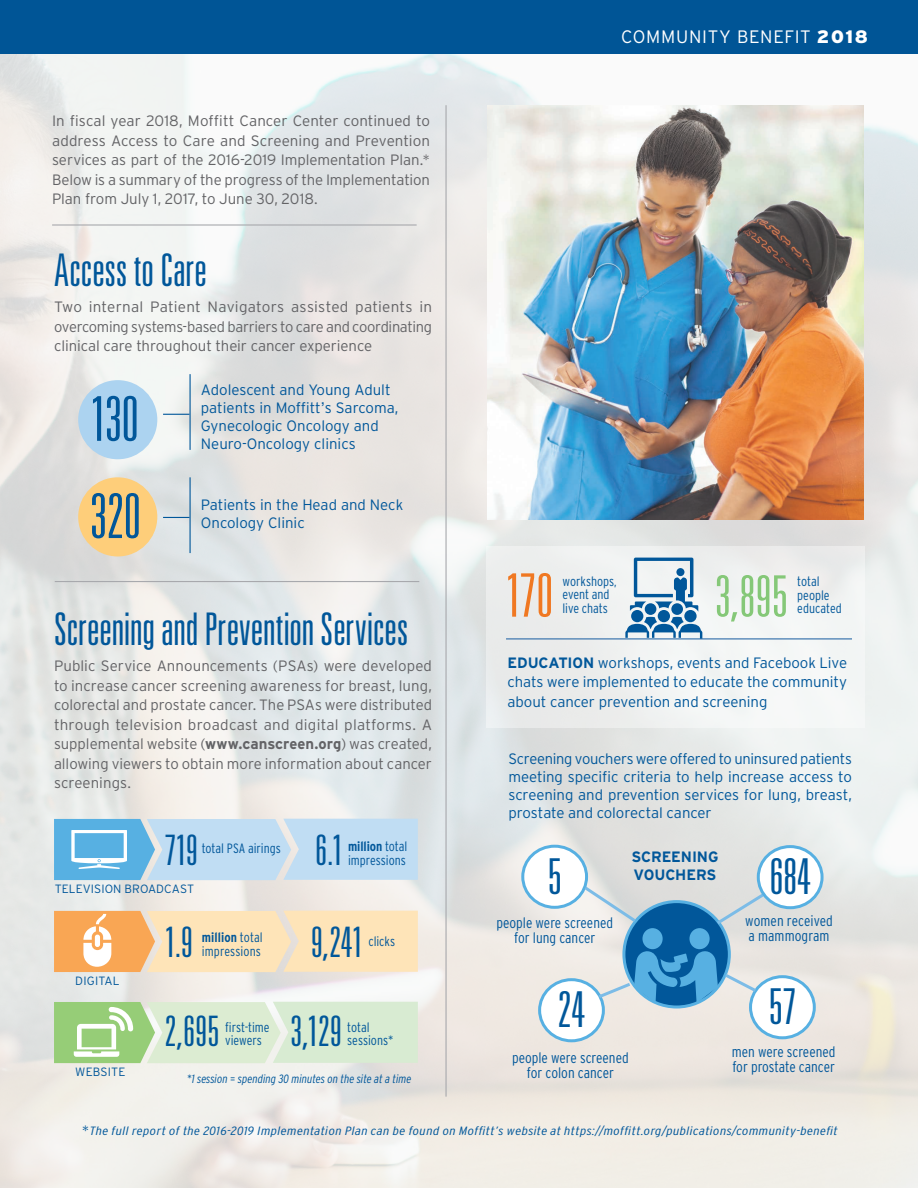
<style>
.page{position:relative;width:918px;height:1188px;background:#fff}
.page>*{position:absolute;margin:0;border:0;box-sizing:border-box;transform-origin:0 0}
.t1{font:300 ultra-condensed 61.8px "Univers LT Std";letter-spacing:-.005em;color:#01579a}
.t2{font:300 ultra-condensed 60px "Univers LT Std";color:#f07822}
.t3{font:300 ultra-condensed 57px "Univers LT Std";color:#85c878}
.t4{font:300 ultra-condensed 49.5px "Univers LT Std";color:#01579a}
.t5{font:300 ultra-condensed 45px "Univers LT Std";letter-spacing:-.005em;color:#01579a}
.t6{font:300 ultra-condensed 42px "Univers LT Std";letter-spacing:-.01em;color:#01579a}
.t7{font:300 18px "Interstate";letter-spacing:.04em;color:#fff}
.t8{font:300 15px/19.5px "Interstate";letter-spacing:-.005em;color:#636366;text-align:justify}
.t9{font:300 15px/18px "Interstate";color:#01579a}
.t10{font:300 condensed 15px/15px "Interstate";color:#01579a;text-align:center}
.t11{font:700 15px/18px "Interstate";letter-spacing:-.01em;color:#01579a}
.t12{font:300 condensed 13.5px/13.5px "Interstate";color:#01579a}
.t13{font:italic 300 condensed 12px "Interstate";letter-spacing:.02em;color:#01579a;scale:1.2 1}
.t14{font:italic 300 condensed 12px "Interstate";color:#01579a}
.t15{font:300 12px "Interstate";letter-spacing:.01em;color:#01579a}
.s1{font-family:"Helvetica Neue LT Std";font-weight:400}
.s2{font-weight:700}
.s3{font-weight:900}
.s4{font-style:normal;font-stretch:normal;font-size:15px}
</style>
<div class="page">
<img style="left:0;top:54px;width:918px;height:1134px">
<div style="left:487px;top:546px;width:378px;height:182px;background:#f0f1f1"></div>
<div style="left:0;top:0;width:918px;height:54px;background:#01579a"></div>
<img style="left:487px;top:105px;width:377px;height:414px">
<div style="left:78px;top:380px;width:79px;height:79px;background:#acd3f0;border-radius:50%"></div>
<hr style="left:190px;top:374px;width:1px;height:76px;background:#01579a">
<svg style="left:163px;top:414px;width:27px;height:1px"></svg>
<div style="left:78px;top:477px;width:79px;height:79px;background:#fece7a;border-radius:50%"></div>
<hr style="left:190px;top:477px;width:1px;height:76px;background:#01579a">
<svg style="left:163px;top:517px;width:27px;height:1px"></svg>
<svg style="left:54px;top:819px;width:364px;height:61px;background:#acd4ee"></svg>
<svg style="left:54px;top:1002px;width:364px;height:61px;background:#cde6c1"></svg>
<hr style="left:55px;top:581px;width:364px;height:1px;background:#a8a9ad">
<hr style="left:445px;top:105px;width:2px;height:992px;background:#a8a9ad">
<svg style="left:625px;top:558px;width:77px;height:80px"></svg>
<div style="left:684px;top:610px;width:13px;height:12px;background:#01579a;border-radius:50%"></div>
<hr style="left:506px;top:638px;width:346px;height:1px;background:#2e6ca9">
<div style="left:624px;top:902px;width:105px;height:105px;background:#01579a;border-radius:50%"></div>
<div style="left:622px;top:900px;width:109px;height:109px;border:3px solid #57b0e2;border-radius:50%"></div>
<div style="left:689px;top:928px;width:21px;height:21px;background:#57b0e2;border-radius:50%"></div>
<div style="left:642px;top:928px;width:21px;height:21px;background:#57b0e2;border-radius:50%"></div>
<svg style="left:714px;top:890px;width:54px;height:37px;background:#d1d9dc"></svg>
<div style="left:758px;top:847px;width:64px;height:61px;background:#fff;border-radius:50%"></div>
<div style="left:757px;top:845px;width:67px;height:64px;border:3px solid #57b0e2;border-radius:50%"></div>
<div style="left:523px;top:846px;width:64px;height:61px;background:#fff;border-radius:50%"></div>
<div style="left:521px;top:845px;width:67px;height:64px;border:3px solid #57b0e2;border-radius:50%"></div>
<div style="left:751px;top:977px;width:63px;height:61px;background:#fff;border-radius:50%"></div>
<div style="left:749px;top:975px;width:67px;height:64px;border:3px solid #57b0e2;border-radius:50%"></div>
<div style="left:540px;top:980px;width:63px;height:61px;background:#fff;border-radius:50%"></div>
<div style="left:538px;top:978px;width:67px;height:64px;border:3px solid #57b0e2;border-radius:50%"></div>
<svg style="left:581px;top:884px;width:58px;height:41px"></svg>
<svg style="left:595px;top:951px;width:164px;height:52px"></svg>
<hr style="left:52px;top:224px;width:365px;height:2px;background:#a8a9ad">
<svg style="left:54px;top:911px;width:364px;height:61px;background:#fbd7a5"></svg>
<p class="t8" style="left:52px;top:111px;width:379px">In fiscal year 2018, Moffitt Cancer Center continued to address Access to Care and Screening and Prevention services as part of the 2016-2019 Implementation Plan.* Below is a summary of the progress of the Implementation Plan from July 1, 2017, to June 30, 2018.</p>
<h3 class="t5" style="left:54px;top:247px;width:154px">Access to Care</h3>
<p class="t8" style="left:54px;top:297px;width:380px">Two internal Patient Navigators assisted patients in overcoming systems-based barriers to care and coordinating clinical care throughout their cancer experience</p>
<h1 class="t1" style="left:90px;top:387px;width:50px">130</h1>
<p class="t9" style="left:201px;top:381px;width:199px">Adolescent and Young Adult patients in Moffitt<span class="s1">’</span>s Sarcoma,<br>Gynecologic Oncology and<br>Neuro-Oncology clinics</p>
<h1 class="t1" style="left:90px;top:484px;width:52px">320</h1>
<p class="t9" style="left:201px;top:496px;width:204px">Patients in the Head and Neck<br>Oncology Clinic</p>
<h3 class="t5" style="left:54px;top:605px;width:356px">Screening and Prevention Services</h3>
<p class="t8" style="left:54px;top:656px;width:380px">Public Service Announcements (PSAs) were developed to increase cancer screening awareness for breast, lung, colorectal and prostate cancer. The PSAs were distributed through television broadcast and digital platforms. A supplemental website (<span class="s2">www.canscreen.org</span>) was created, allowing viewers to obtain more information about cancer screenings.</p>
<h3 class="t6" style="left:164px;top:829px;width:35px">719</h3>
<p class="t12" style="left:202px;top:842px;width:81px">total PSA airings</p>
<h3 class="t6" style="left:316px;top:829px;width:30px">6.1</h3>
<p class="t12" style="left:348px;top:840px;width:61px"><span class="s2">million</span> total impressions</p>
<p class="t15" style="left:55px;top:882px;width:141px">TELEVISION BROADCAST</p>
<p class="t15" style="left:75px;top:974px;width:46px">DIGITAL</p>
<p class="t15" style="left:75px;top:1065px;width:52px">WEBSITE</p>
<h3 class="t6" style="left:164px;top:920px;width:30px">1.9</h3>
<h3 class="t6" style="left:311px;top:920px;width:54px">9,241</h3>
<p class="t12" style="left:202px;top:931px;width:63px"><span class="s2">million</span> total impressions</p>
<p class="t12" style="left:369px;top:934px;width:28px">clicks</p>
<h3 class="t6" style="left:165px;top:1009px;width:56px">2,695</h3>
<p class="t12" style="left:225px;top:1020px;width:46px">first-time viewers</p>
<h3 class="t6" style="left:291px;top:1009px;width:53px">3,129</h3>
<p class="t12" style="left:347px;top:1020px;width:48px">total sessions*</p>
<p class="t14" style="left:187px;top:1072px;width:226px">*1 session = spending 30 minutes on the site at a time</p>
<p class="t7" style="left:621px;top:26px;width:248px">COMMUNITY BENEFIT <span class="s3">2018</span></p>
<h2 class="t2" style="left:505px;top:564px;width:49px">170</h2>
<p class="t12" style="left:563px;top:574px;width:56px">workshops, event and</p>
<p class="t12" style="left:563px;top:601px;width:47px">live chats</p>
<h3 class="t3" style="left:715px;top:567px;width:74px">3,895</h3>
<p class="t12" style="left:797px;top:575px;width:34px">total people</p>
<p class="t12" style="left:797px;top:602px;width:46px">educated</p>
<p class="t9" style="left:508px;top:653px;width:341px;line-height:19.5px;text-align:justify"><span class="s2">EDUCATION</span> workshops, events and Facebook Live chats were implemented to educate the community about cancer prevention and screening</p>
<p class="t9" style="left:508px;top:749px;width:345px;text-align:justify">Screening vouchers were offered to uninsured patients meeting specific criteria to help increase access to screening and prevention services for lung, breast, prostate and colorectal cancer</p>
<p class="t11" style="left:631px;top:848px;width:89px">SCREENING<br>VOUCHERS</p>
<h3 class="t4" style="left:548px;top:851px;width:15px">5</h3>
<h3 class="t4" style="left:770px;top:851px;width:42px">684</h3>
<p class="t10" style="left:496px;top:915px;width:118px">people were screened for lung cancer</p>
<p class="t10" style="left:745px;top:913px;width:89px;text-align:left">women received a mammogram</p>
<h3 class="t4" style="left:558px;top:984px;width:29px">24</h3>
<p class="t10" style="left:512px;top:1050px;width:118px">people were screened for colon cancer</p>
<h3 class="t4" style="left:769px;top:981px;width:29px">57</h3>
<p class="t10" style="left:732px;top:1045px;width:105px;text-align:left">men were screened for prostate cancer</p>
<p class="t13" style="left:82px;top:1124px;width:632px"><span class="s4">*</span>The full report of the 2016-2019 Implementation Plan can be found on Moffitt’s website at https://moffitt.org/publications/community-benefit</p>
</div>
